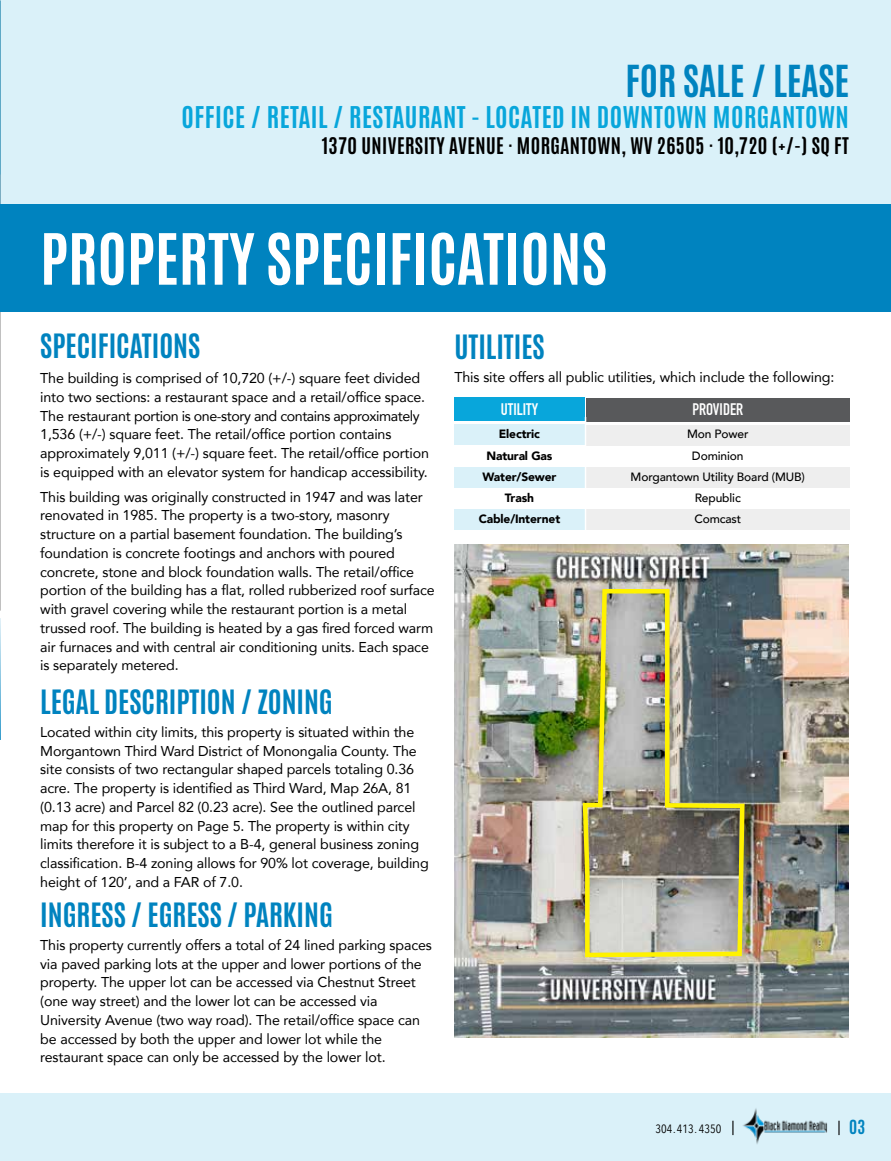
<style>
.page{position:relative;width:891px;height:1161px;background:#fff}
.page>*{position:absolute;margin:0;border:0;box-sizing:border-box;transform-origin:0 0}
.t1{font:60px "Antonio";letter-spacing:.005em;color:#fff}
.t2{font:37.5px "Antonio";color:#0083bf}
.t3{font:28.5px "Antonio";color:#0083bf}
.t4{font:25.5px "Antonio";letter-spacing:.02em;color:#08a6db}
.t5{font:19.5px "Antonio";letter-spacing:.02em;color:#000}
.t6{font:700 16.5px "DIN Condensed";color:#fff}
.t7{font:16.5px "Antonio";color:#0083bf}
.t8{font:14.25px/18.8px "Avenir";letter-spacing:-.01em;color:#000}
.t9{font:500 12px "Avenir";letter-spacing:-.01em;color:#000}
.t10{font:900 12px "Avenir";letter-spacing:-.01em;color:#000}
.t11{font:12px "Avenir Next Condensed";letter-spacing:.005em;color:#000}
</style>
<div class="page">
<img style="left:0;top:0;width:1px;height:614px">
<div style="left:0;top:0;width:891px;height:204px;background:#daf1f9"></div>
<div style="left:0;top:204px;width:891px;height:108px;background:#0083bf"></div>
<div style="left:0;top:1094px;width:891px;height:67px;background:#daf1f9"></div>
<svg style="left:0;top:618px;width:1px;height:122px"></svg>
<div style="left:0;top:611px;width:8px;height:7px;background:#fff"></div>
<svg style="left:732px;top:1121px;width:2px;height:14px"></svg>
<img style="left:743px;top:1108px;width:97px;height:36px">
<div style="left:454px;top:398px;width:131px;height:23px;background:#08a6db"></div>
<div style="left:586px;top:398px;width:264px;height:24px;background:#58595b"></div>
<div style="left:454px;top:425px;width:131px;height:20px;background:#daf1f9"></div>
<div style="left:454px;top:467px;width:131px;height:21px;background:#daf1f9"></div>
<div style="left:454px;top:509px;width:131px;height:21px;background:#daf1f9"></div>
<div style="left:586px;top:425px;width:264px;height:20px;background:#eee"></div>
<div style="left:586px;top:467px;width:264px;height:21px;background:#eee"></div>
<div style="left:586px;top:509px;width:264px;height:21px;background:#eee"></div>
<img style="left:454px;top:545px;width:395px;height:492px">
<img style="left:580px;top:587px;width:167px;height:373px">
<h2 class="t2" style="left:625px;top:54px;width:225px">FOR SALE / LEASE</h2>
<h3 class="t4" style="left:182px;top:100px;width:669px">OFFICE / RETAIL / RESTAURANT - LOCATED IN DOWNTOWN MORGANTOWN</h3>
<h3 class="t5" style="left:322px;top:132px;width:529px">1370 UNIVERSITY AVENUE · MORGANTOWN, WV 26505 · 10,720 (+/-) SQ FT</h3>
<h1 class="t1" style="left:40px;top:217px;width:568px">PROPERTY SPECIFICATIONS</h1>
<h3 class="t3" style="left:40px;top:326px;width:162px">SPECIFICATIONS</h3>
<p class="t8" style="left:40px;top:368px;width:390px">The building is comprised of 10,720 (+/-) square feet divided into two sections: a restaurant space and a retail/office space.<br>The restaurant portion is one-story and contains approximately 1,536 (+/-) square feet. The retail/office portion contains approximately 9,011 (+/-) square feet. The retail/office portion is equipped with an elevator system for handicap accessibility.</p>
<p class="t8" style="left:40px;top:487px;width:396px">This building was originally constructed in 1947 and was later renovated in 1985. The property is a two-story, masonry structure on a partial basement foundation. The building’s foundation is concrete footings and anchors with poured concrete, stone and block foundation walls. The retail/office portion of the building has a flat, rolled rubberized roof surface with gravel covering while the restaurant portion is a metal trussed roof. The building is heated by a gas fired forced warm air furnaces and with central air conditioning units. Each space is separately metered.</p>
<h3 class="t3" style="left:40px;top:682px;width:294px">LEGAL DESCRIPTION / ZONING</h3>
<p class="t8" style="left:40px;top:722px;width:390px">Located within city limits, this property is situated within the Morgantown Third Ward District of Monongalia County. The site consists of two rectangular shaped parcels totaling 0.36 acre. The property is identified as Third Ward, Map 26A, 81 (0.13 acre) and Parcel 82 (0.23 acre). See the outlined parcel map for this property on Page 5. The property is within city limits therefore it is subject to a B-4, general business zoning classification. B-4 zoning allows for 90% lot coverage, building height of 120’, and a FAR of 7.0.</p>
<h3 class="t3" style="left:40px;top:895px;width:294px">INGRESS / EGRESS / PARKING</h3>
<p class="t8" style="left:40px;top:935px;width:393px">This property currently offers a total of 24 lined parking spaces via paved parking lots at the upper and lower portions of the property. The upper lot can be accessed via Chestnut Street (one way street) and the lower lot can be accessed via University Avenue (two way road). The retail/office space can be accessed by both the upper and lower lot while the restaurant space can only be accessed by the lower lot.</p>
<h3 class="t3" style="left:454px;top:326px;width:92px">UTILITIES</h3>
<p class="t8" style="left:454px;top:367px;width:382px">This site offers all public utilities, which include the following:</p>
<p class="t6" style="left:501px;top:398px;width:39px">UTILITY</p>
<p class="t6" style="left:692px;top:398px;width:52px">PROVIDER</p>
<p class="t10" style="left:499px;top:424px;width:43px">Electric</p>
<p class="t10" style="left:483px;top:466px;width:75px">Water/Sewer</p>
<p class="t10" style="left:479px;top:508px;width:83px">Cable/Internet</p>
<p class="t9" style="left:687px;top:423px;width:63px">Mon Power</p>
<p class="t10" style="left:486px;top:445px;width:68px">Natural Gas</p>
<p class="t9" style="left:692px;top:445px;width:53px">Dominion</p>
<p class="t9" style="left:631px;top:466px;width:176px">Morgantown Utility Board (MUB)</p>
<p class="t9" style="left:694px;top:508px;width:48px">Comcast</p>
<p class="t10" style="left:505px;top:487px;width:31px">Trash</p>
<p class="t9" style="left:695px;top:487px;width:48px">Republic</p>
<p class="t11" style="left:655px;top:1118px;width:68px">304.413. 4350</p>
<p class="t7" style="left:849px;top:1115px;width:17px">03</p>
</div>
